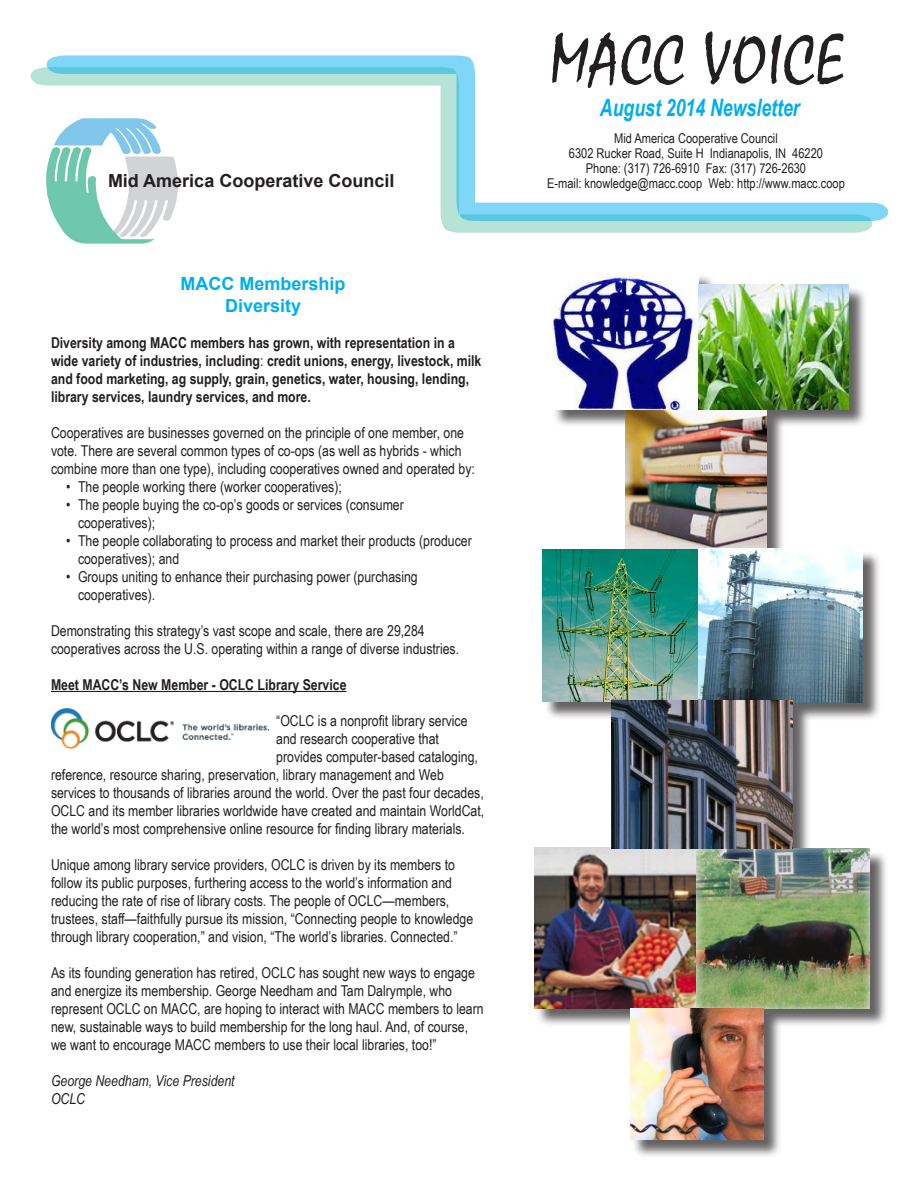
<style>
.page{position:relative;width:918px;height:1188px;background:#fff}
.page>*{position:absolute;margin:0;border:0;box-sizing:border-box;transform-origin:0 0}
.t1{font:72px "Mistral";letter-spacing:.025em;color:#231f20;scale:.9 1}
.t2{font:italic 700 24px "Arial Narrow";color:#00aeef;scale:.9 1}
.t3{font:700 18px "Arial";color:#231f20}
.t4{font:700 18px/21.6px "Arial";color:#00aeef;text-align:center}
.t5{font:15px/18px "Arial Narrow";color:#231f20}
.t6{font:700 15px/18px "Arial Narrow";color:#231f20}
.t7{font:italic 15px/18px "Arial Narrow";color:#231f20}
.t8{font:13.5px/15px "Arial Narrow";color:#231f20;text-align:center}
.s1{font-weight:400}
</style>
<div class="page">
<svg style="left:31px;top:55px;width:857px;height:178px"></svg>
<img style="left:33px;top:110px;width:162px;height:134px">
<hr style="left:51px;top:691px;width:296px;height:1px;background:#231f20">
<div style="left:536px;top:274px;width:357px;height:890px;background:#231f20;opacity:.7"></div>
<img style="left:625px;top:410px;width:141px;height:138px">
<img style="left:543px;top:548px;width:319px;height:155px">
<img style="left:534px;top:847px;width:162px;height:162px">
<div style="left:696px;top:847px;width:175px;height:162px;background:#fff;opacity:.75"></div>
<img style="left:611px;top:701px;width:181px;height:148px">
<img style="left:551px;top:272px;width:147px;height:138px">
<img style="left:698px;top:285px;width:150px;height:124px">
<img style="left:630px;top:1008px;width:133px;height:132px">
<img style="left:52px;top:708px;width:217px;height:41px">
<p class="t3" style="left:108px;top:169px;width:288px">Mid America Cooperative Council</p>
<p class="t4" style="left:181px;top:273px;width:167px">MACC Membership<br>Diversity</p>
<p class="t6" style="left:51px;top:333px;width:432px">Diversity among MACC members has grown, with representation in a wide variety of industries, including<span class="s1">:</span> credit unions, energy, livestock, milk and food marketing, ag supply, grain, genetics, water, housing, lending, library services, laundry services, and more.</p>
<p class="t5" style="left:51px;top:423px;width:425px">Cooperatives are businesses governed on the principle of one member, one vote. There are several common types of co-ops (as well as hybrids - which combine more than one type), including cooperatives owned and operated by:</p>
<p class="t5" style="left:66px;top:477px;width:277px">• The people working there (worker cooperatives);</p>
<p class="t5" style="left:78px;top:495px;width:327px;text-indent:-12px">• The people buying the co-op’s goods or services (consumer cooperatives);</p>
<p class="t5" style="left:78px;top:531px;width:395px;text-indent:-12px">• The people collaborating to process and market their products (producer cooperatives); and</p>
<p class="t5" style="left:78px;top:567px;width:341px;text-indent:-12px">• Groups uniting to enhance their purchasing power (purchasing cooperatives).</p>
<p class="t5" style="left:51px;top:621px;width:410px">Demonstrating this strategy’s vast scope and scale, there are 29,284 cooperatives across the U.S. operating within a range of diverse industries.</p>
<p class="t6" style="left:51px;top:675px;width:297px">Meet MACC’s New Member - OCLC Library Service</p>
<p class="t5" style="left:276px;top:711px;width:193px">“OCLC is a nonprofit library service</p>
<p class="t5" style="left:276px;top:729px;width:164px">and research cooperative that</p>
<p class="t5" style="left:276px;top:747px;width:203px">provides computer-based cataloging,</p>
<p class="t5" style="left:51px;top:765px;width:394px">reference, resource sharing, preservation, library management and Web</p>
<p class="t5" style="left:51px;top:783px;width:434px">services to thousands of libraries around the world. Over the past four decades,</p>
<p class="t5" style="left:51px;top:801px;width:435px">OCLC and its member libraries worldwide have created and maintain WorldCat,</p>
<p class="t5" style="left:51px;top:819px;width:416px">the world’s most comprehensive online resource for finding library materials.</p>
<p class="t5" style="left:51px;top:855px;width:424px">Unique among library service providers, OCLC is driven by its members to follow its public purposes, furthering access to the world’s information and reducing the rate of rise of library costs. The people of OCLC—members, trustees, staff—faithfully pursue its mission, “Connecting people to knowledge through library cooperation,” and vision, “The world’s libraries. Connected.”</p>
<p class="t5" style="left:51px;top:963px;width:434px">As its founding generation has retired, OCLC has sought new ways to engage and energize its membership. George Needham and Tam Dalrymple, who represent OCLC on MACC, are hoping to interact with MACC members to learn new, sustainable ways to build membership for the long haul. And, of course, we want to encourage MACC members to use their local libraries, too!”</p>
<p class="t7" style="left:51px;top:1071px;width:185px">George Needham, Vice President<br>OCLC</p>
<h1 class="t1" style="left:550px;top:17px;width:327px">MACC VOICE</h1>
<h2 class="t2" style="left:600px;top:90px;width:224px">August 2014 Newsletter</h2>
<p class="t8" style="left:547px;top:130px;width:299px">Mid America Cooperative Council<br>6302 Rucker Road, Suite H Indianapolis, IN 46220<br>Phone: (317) 726-6910 Fax: (317) 726-2630<br>E-mail: knowledge@macc.coop Web: http://www.macc.coop</p>
</div>
